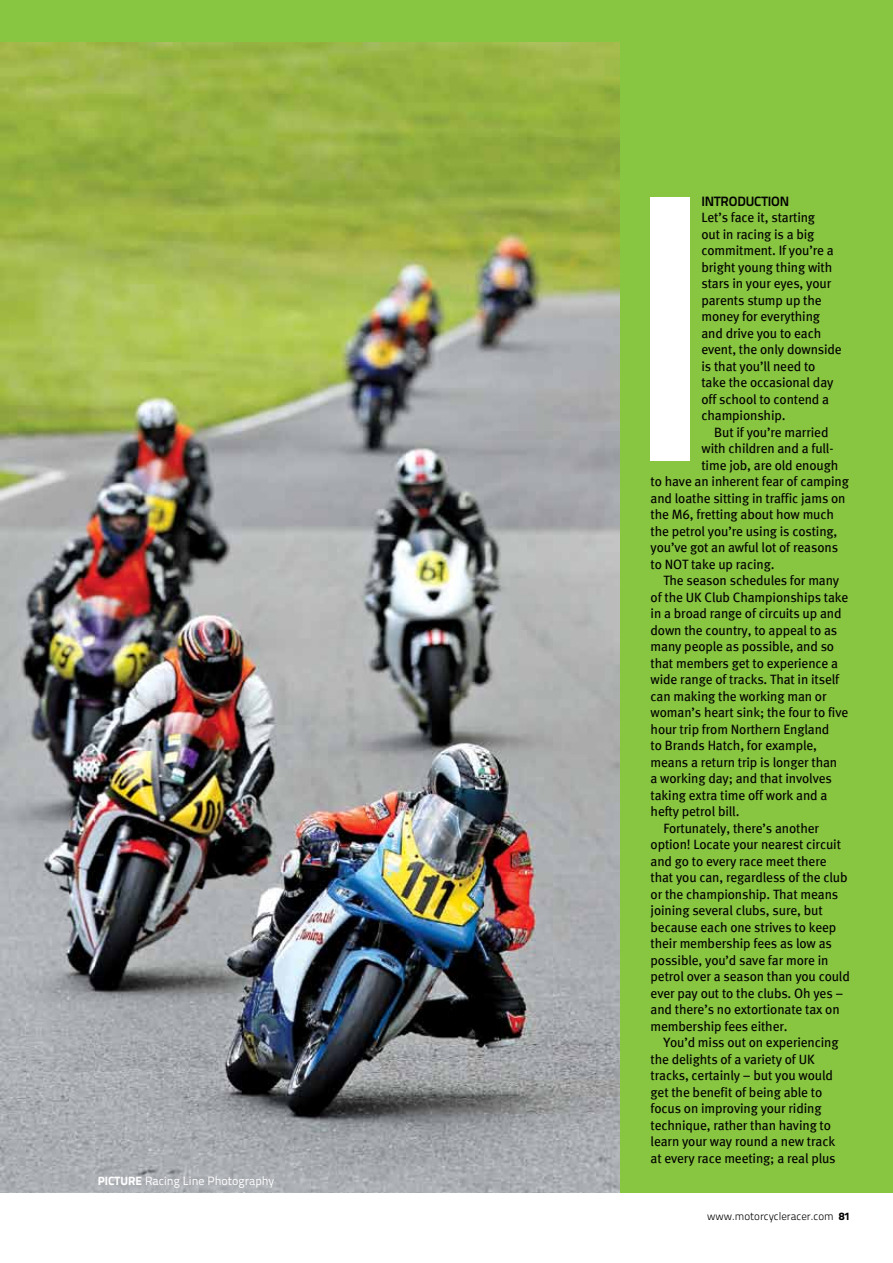
<style>
.page{position:relative;width:893px;height:1263px;background:#fff}
.page>*{position:absolute;margin:0;border:0;box-sizing:border-box;transform-origin:0 0}
.t1{font:370.5px "Helios Ultra Compressed";color:#fff}
.t2{font:13.5px/16.5px "Meta";letter-spacing:-.01em;color:#000}
.t3{font:700 13.5px "Titillium Text 22 L";letter-spacing:-.01em;color:#000}
.t4{font:12px "Titillium Text 22 L";color:#fff}
.t5{font:300 10.95px "Titillium Text 22 L";color:#000}
.s1{font-weight:800}
</style>
<div class="page">
<div style="left:0;top:0;width:893px;height:1193px;background:#88c540"></div>
<img style="left:0;top:43px;width:619px;height:1150px">
<p class="t4" style="left:98px;top:1171px;width:178px"><span class="s1">PICTURE</span> Racing Line Photography</p>
<h1 class="t1" style="left:639px;top:114px;width:41px">I</h1>
<p class="t3" style="left:701px;top:191px;width:89px">INTRODUCTION</p>
<p class="t2" style="left:701px;top:209px;width:142px">Let’s face it, starting<br>out in racing is a big commitment. If you’re a bright young thing with stars in your eyes, your parents stump up the money for everything and drive you to each event, the only downside is that you’ll need to take the occasional day off school to contend a championship.</p>
<p class="t2" style="left:714px;top:424px;width:116px">But if you’re married</p>
<p class="t2" style="left:701px;top:440px;width:134px">with children and a full-</p>
<p class="t2" style="left:701px;top:457px;width:138px">time job, are old enough</p>
<p class="t2" style="left:651px;top:473px;width:200px">to have an inherent fear of camping</p>
<p class="t2" style="left:651px;top:490px;width:196px">and loathe sitting in traffic jams on</p>
<p class="t2" style="left:651px;top:506px;width:185px">the M6, fretting about how much</p>
<p class="t2" style="left:651px;top:523px;width:188px">the petrol you’re using is costing,</p>
<p class="t2" style="left:651px;top:539px;width:189px">you’ve got an awful lot of reasons</p>
<p class="t2" style="left:651px;top:556px;width:125px">to NOT take up racing.</p>
<p class="t2" style="left:663px;top:572px;width:177px">The season schedules for many</p>
<p class="t2" style="left:651px;top:589px;width:199px">of the UK Club Championships take</p>
<p class="t2" style="left:651px;top:605px;width:192px">in a broad range of circuits up and</p>
<p class="t2" style="left:651px;top:622px;width:188px">down the country, to appeal to as</p>
<p class="t2" style="left:651px;top:638px;width:185px">many people as possible, and so</p>
<p class="t2" style="left:651px;top:655px;width:189px">that members get to experience a</p>
<p class="t2" style="left:651px;top:671px;width:190px">wide range of tracks. That in itself</p>
<p class="t2" style="left:651px;top:688px;width:178px">can making the working man or</p>
<p class="t2" style="left:651px;top:704px;width:199px">woman’s heart sink; the four to five</p>
<p class="t2" style="left:651px;top:721px;width:180px">hour trip from Northern England</p>
<p class="t2" style="left:651px;top:737px;width:168px">to Brands Hatch, for example,</p>
<p class="t2" style="left:651px;top:753px;width:188px">means a return trip is longer than</p>
<p class="t2" style="left:651px;top:770px;width:183px">a working day; and that involves</p>
<p class="t2" style="left:651px;top:786px;width:178px">taking extra time off work and a</p>
<p class="t2" style="left:651px;top:803px;width:90px">hefty petrol bill.</p>
<p class="t2" style="left:663px;top:819px;width:157px">Fortunately, there’s another</p>
<p class="t2" style="left:651px;top:836px;width:192px">option! Locate your nearest circuit</p>
<p class="t2" style="left:651px;top:852px;width:178px">and go to every race meet there</p>
<p class="t2" style="left:651px;top:869px;width:199px">that you can, regardless of the club</p>
<p class="t2" style="left:651px;top:885px;width:189px">or the championship. That means</p>
<p class="t2" style="left:651px;top:902px;width:174px">joining several clubs, sure, but</p>
<p class="t2" style="left:651px;top:918px;width:187px">because each one strives to keep</p>
<p class="t2" style="left:651px;top:935px;width:183px">their membership fees as low as</p>
<p class="t2" style="left:651px;top:951px;width:179px">possible, you’d save far more in</p>
<p class="t2" style="left:651px;top:968px;width:201px">petrol over a season than you could</p>
<p class="t2" style="left:651px;top:984px;width:194px">ever pay out to the clubs. Oh yes –</p>
<p class="t2" style="left:651px;top:1001px;width:191px">and there’s no extortionate tax on</p>
<p class="t2" style="left:651px;top:1017px;width:139px">membership fees either.</p>
<p class="t2" style="left:663px;top:1034px;width:177px">You’d miss out on experiencing</p>
<p class="t2" style="left:651px;top:1050px;width:166px">the delights of a variety of UK</p>
<p class="t2" style="left:651px;top:1067px;width:184px">tracks, certainly – but you would</p>
<p class="t2" style="left:651px;top:1083px;width:173px">get the benefit of being able to</p>
<p class="t2" style="left:651px;top:1100px;width:172px">focus on improving your riding</p>
<p class="t2" style="left:651px;top:1116px;width:182px">technique, rather than having to</p>
<p class="t2" style="left:651px;top:1133px;width:186px">learn your way round a new track</p>
<p class="t2" style="left:651px;top:1149px;width:187px">at every race meeting; a real plus</p>
<p class="t5" style="left:707px;top:1208px;width:145px">www.motorcycleracer.com <span class="s1">81</span></p>
</div>
